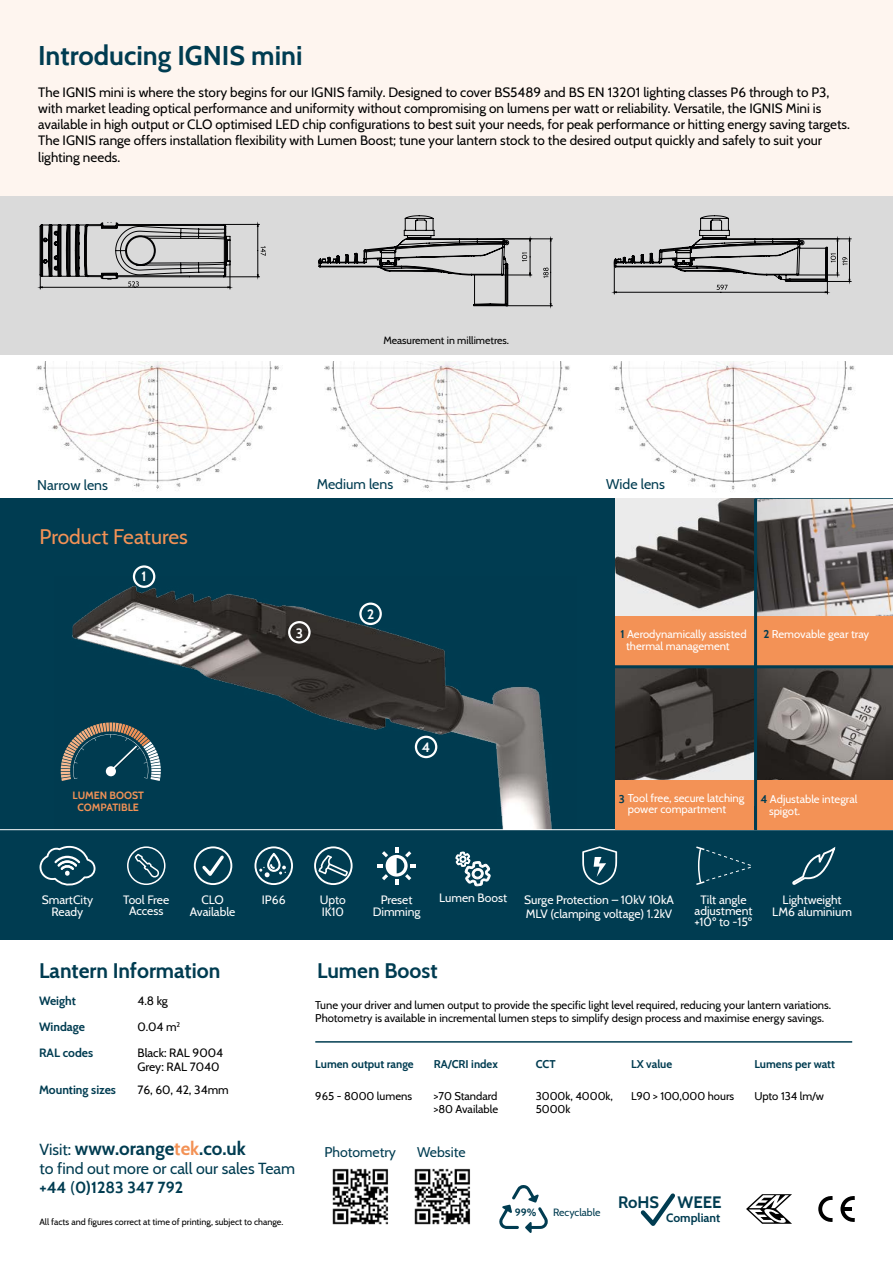
<style>
.page{position:relative;width:893px;height:1263px;background:#fff}
.page>*{position:absolute;margin:0;border:0;box-sizing:border-box;transform-origin:0 0}
.t1{font:700 27px "Cabin";color:#003c51}
.t2{font:700 21px "Cabin";color:#003c51}
.t3{font:21px "Cabin";color:#f39256}
.t4{font:700 18.6px "Cabin";color:#003c51}
.t5{font:700 16.5px "Cabin";color:#003c51}
.t6{font:15.9px/19.2px "Cabin";color:#003c51}
.t7{font:14.1px "Cabin";color:#003c51}
.t8{font:13.5px/16.2px "Cabin";color:#000}
.t9{font:700 13.5px "Cabin";color:#fff}
.t10{font:12.15px/12.8px "Cabin";color:#fff;text-align:center}
.t11{font:12px/14.4px "Cabin";color:#000}
.t12{font:700 12px "Cabin";color:#003c51}
.t13{font:11.25px/13.5px "Cabin";color:#000}
.t14{font:11.25px/12px "Cabin";color:#fff}
.t15{font:700 11.25px "Cabin";color:#003c51}
.t16{font:10.5px "Cabin";color:#000}
.t17{font:700 10.5px/12.6px "Cabin";color:#f39256;text-align:center}
.t18{font:10.5px "Cabin";color:#003c51}
.t19{font:700 10.5px "Cabin";color:#003c51}
.t20{font:9px "Cabin";color:#000}
.s1{font-weight:700;color:#003c51}
.s2{font-weight:400;font-size:15.9px}
.s3{color:#f39256}
.s4{font-weight:700}
</style>
<div class="page">
<div style="left:0;top:499px;width:893px;height:441px;background:#003c51"></div>
<img style="left:60px;top:576px;width:492px;height:253px">
<svg style="left:455px;top:851px;width:36px;height:35px"></svg>
<hr style="left:0;top:829px;width:893px;height:1px;background:#fff">
<img style="left:615px;top:499px;width:139px;height:117px">
<img style="left:615px;top:668px;width:139px;height:113px">
<img style="left:757px;top:668px;width:136px;height:113px">
<img style="left:757px;top:499px;width:136px;height:117px">
<div style="left:133px;top:565px;width:22px;height:23px;border:2px solid #fff;border-radius:50%"></div>
<div style="left:359px;top:602px;width:23px;height:23px;border:2px solid #fff;border-radius:50%"></div>
<div style="left:415px;top:736px;width:22px;height:22px;border:2px solid #fff;border-radius:50%"></div>
<div style="left:288px;top:621px;width:23px;height:22px;border:2px solid #fff;border-radius:50%"></div>
<div style="left:615px;top:616px;width:139px;height:50px;background:#f39256"></div>
<div style="left:615px;top:781px;width:139px;height:49px;background:#f39256"></div>
<div style="left:755px;top:781px;width:138px;height:49px;background:#f39256"></div>
<div style="left:755px;top:616px;width:138px;height:50px;background:#f39256"></div>
<hr style="left:754px;top:499px;width:3px;height:331px;background:#003c51">
<hr style="left:613px;top:665px;width:280px;height:3px;background:#003c51">
<img style="left:332px;top:1168px;width:57px;height:57px">
<svg style="left:499px;top:1185px;width:49px;height:48px"></svg>
<svg style="left:640px;top:1193px;width:35px;height:33px"></svg>
<svg style="left:746px;top:1194px;width:46px;height:30px"></svg>
<svg style="left:818px;top:1196px;width:14px;height:26px"></svg>
<svg style="left:840px;top:1196px;width:15px;height:26px"></svg>
<hr style="left:842px;top:1207px;width:10px;height:4px;background:#000">
<img style="left:414px;top:1168px;width:57px;height:57px">
<img style="left:36px;top:362px;width:244px;height:127px">
<img style="left:324px;top:362px;width:246px;height:130px">
<img style="left:612px;top:362px;width:243px;height:130px">
<div style="left:127px;top:846px;width:39px;height:39px;border:2px solid #fff;border-radius:50%"></div>
<svg style="left:134px;top:852px;width:27px;height:27px"></svg>
<svg style="left:696px;top:846px;width:55px;height:39px"></svg>
<div style="left:194px;top:846px;width:38px;height:39px;border:2px solid #fff;border-radius:50%"></div>
<svg style="left:199px;top:852px;width:28px;height:27px"></svg>
<div style="left:314px;top:846px;width:39px;height:39px;border:2px solid #fff;border-radius:50%"></div>
<svg style="left:318px;top:855px;width:30px;height:22px"></svg>
<svg style="left:377px;top:847px;width:39px;height:38px"></svg>
<svg style="left:582px;top:846px;width:35px;height:39px"></svg>
<svg style="left:39px;top:845px;width:57px;height:41px"></svg>
<svg style="left:792px;top:846px;width:44px;height:39px"></svg>
<div style="left:254px;top:846px;width:39px;height:39px;border:2px solid #fff;border-radius:50%"></div>
<svg style="left:259px;top:850px;width:27px;height:27px"></svg>
<hr style="left:315px;top:1041px;width:537px;height:2px;background:#003c51">
<div style="left:0;top:196px;width:893px;height:159px;background:#dadada"></div>
<div style="left:0;top:0;width:893px;height:196px;background:#fef5ef"></div>
<hr style="left:224px;top:276px;width:36px;height:1px;background:#020203">
<hr style="left:224px;top:224px;width:36px;height:1px;background:#020203">
<svg style="left:257px;top:224px;width:9px;height:53px"></svg>
<svg style="left:40px;top:222px;width:191px;height:67px"></svg>
<hr style="left:550px;top:272px;width:1px;height:34px;background:#020203">
<hr style="left:550px;top:239px;width:1px;height:33px;background:#020203">
<hr style="left:506px;top:305px;width:46px;height:1px;background:#020203">
<hr style="left:503px;top:239px;width:49px;height:1px;background:#020203">
<svg style="left:319px;top:216px;width:213px;height:90px"></svg>
<svg style="left:543px;top:268px;width:5px;height:10px"></svg>
<svg style="left:614px;top:216px;width:237px;height:78px"></svg>
<svg style="left:61px;top:722px;width:100px;height:59px"></svg>
<div style="left:106px;top:766px;width:10px;height:10px;background:#fff;border-radius:50%"></div>
<h1 class="t1" style="left:38px;top:34px;width:266px">Introducing IGNIS mini</h1>
<p class="t8" style="left:38px;top:83px;width:813px">The IGNIS mini is where the story begins for our IGNIS family. Designed to cover BS5489 and BS EN 13201 lighting classes P6 through to P3, with market leading optical performance and uniformity without compromising on lumens per watt or reliability. Versatile, the IGNIS Mini is available in high output or CLO optimised LED chip configurations to best suit your needs, for peak performance or hitting energy saving targets.<br>The IGNIS range offers installation flexibility with Lumen Boost; tune your lantern stock to the desired output quickly and safely to suit your lighting needs.</p>
<p class="t16" style="left:383px;top:332px;width:127px">Measurement in millimetres.</p>
<p class="t7" style="left:37px;top:474px;width:72px">Narrow lens</p>
<p class="t7" style="left:317px;top:473px;width:78px">Medium lens</p>
<p class="t7" style="left:606px;top:473px;width:60px">Wide lens</p>
<h2 class="t3" style="left:40px;top:520px;width:150px">Product Features</h2>
<p class="t9" style="left:142px;top:566px;width:6px">1</p>
<p class="t17" style="left:73px;top:788px;width:73px">LUMEN BOOST<br>COMPATIBLE</p>
<p class="t9" style="left:296px;top:622px;width:9px">3</p>
<p class="t9" style="left:367px;top:604px;width:9px">2</p>
<p class="t9" style="left:422px;top:737px;width:10px">4</p>
<p class="t14" style="left:626px;top:628px;width:122px;text-indent:-6px"><span class="s1">1</span> Aerodynamically assisted thermal management</p>
<p class="t14" style="left:763px;top:628px;width:107px"><span class="s1">2</span> Removable gear tray</p>
<p class="t14" style="left:628px;top:792px;width:118px;line-height:10.5px;text-indent:-9px"><span class="s1">3</span> Tool free, secure latching power compartment</p>
<p class="t14" style="left:769px;top:792px;width:90px;text-indent:-9px"><span class="s1">4</span> Adjustable integral spigot.</p>
<p class="t10" style="left:439px;top:891px;width:70px">Lumen Boost</p>
<p class="t10" style="left:42px;top:892px;width:53px">SmartCity<br>Ready</p>
<p class="t10" style="left:772px;top:892px;width:81px">Lightweight<br>LM6 aluminium</p>
<p class="t10" style="left:123px;top:893px;width:48px;line-height:11.1px">Tool Free<br>Access</p>
<p class="t10" style="left:694px;top:893px;width:59px;line-height:11.1px">Tilt angle adjustment +10º to -15º</p>
<p class="t10" style="left:190px;top:892px;width:47px">CLO<br>Available</p>
<p class="t10" style="left:320px;top:892px;width:27px;text-align:left">Upto<br>IK10</p>
<p class="t10" style="left:373px;top:892px;width:49px">Preset<br>Dimming</p>
<p class="t10" style="left:524px;top:891px;width:151px;line-height:14.5px;text-align:left">Surge Protection – 10kV 10kA<br>MLV (clamping voltage) 1.2kV</p>
<p class="t10" style="left:262px;top:892px;width:25px">IP66</p>
<h2 class="t2" style="left:39px;top:954px;width:183px">Lantern Information</h2>
<p class="t12" style="left:39px;top:992px;width:38px">Weight</p>
<p class="t11" style="left:138px;top:993px;width:32px">4.8 kg</p>
<p class="t12" style="left:39px;top:1017px;width:47px">Windage</p>
<p class="t11" style="left:138px;top:1019px;width:44px">0.04 m<sup>2</sup></p>
<p class="t12" style="left:39px;top:1043px;width:56px">RAL codes</p>
<p class="t11" style="left:138px;top:1044px;width:87px">Black: RAL 9004<br>Grey: RAL 7040</p>
<p class="t12" style="left:39px;top:1080px;width:78px">Mounting sizes</p>
<p class="t11" style="left:138px;top:1082px;width:93px">76, 60, 42, 34mm</p>
<h3 class="t4" style="left:40px;top:1134px;width:208px"><span class="s2">Visit:</span> www.orange<span class="s3">tek</span>.co.uk</h3>
<p class="t6" style="left:40px;top:1158px;width:257px">to find out more or call our sales Team <span class="s4">+44</span> (<span class="s4">0)1283 347 792</span></p>
<p class="t20" style="left:40px;top:1214px;width:245px">All facts and figures correct at time of printing, subject to change.</p>
<h2 class="t2" style="left:317px;top:954px;width:122px">Lumen Boost</h2>
<p class="t13" style="left:315px;top:997px;width:517px">Tune your driver and lumen output to provide the specific light level required, reducing your lantern variations.<br>Photometry is available in incremental lumen steps to simplify design process and maximise energy savings.</p>
<p class="t15" style="left:315px;top:1055px;width:100px">Lumen output range</p>
<p class="t15" style="left:434px;top:1055px;width:66px">RA/CRI index</p>
<p class="t15" style="left:536px;top:1055px;width:21px">CCT</p>
<p class="t15" style="left:631px;top:1055px;width:43px">LX value</p>
<p class="t15" style="left:754px;top:1055px;width:82px">Lumens per watt</p>
<p class="t13" style="left:315px;top:1088px;width:98px">965 - 8000 lumens</p>
<p class="t13" style="left:434px;top:1088px;width:66px">&gt;70 Standard &gt;80 Available</p>
<p class="t13" style="left:536px;top:1088px;width:79px">3000k, 4000k,<br>5000k</p>
<p class="t13" style="left:631px;top:1088px;width:105px">L90 &gt; 100,000 hours</p>
<p class="t13" style="left:754px;top:1088px;width:71px">Upto 134 lm/w</p>
<p class="t7" style="left:324px;top:1141px;width:73px">Photometry</p>
<p class="t7" style="left:417px;top:1141px;width:50px">Website</p>
<p class="t19" style="left:515px;top:1204px;width:23px">99%</p>
<p class="t18" style="left:553px;top:1204px;width:49px">Recyclable</p>
<p class="t5" style="left:618px;top:1189px;width:105px">RoHS WEEE</p>
<p class="t12" style="left:666px;top:1208px;width:56px">Compliant</p>
</div>
